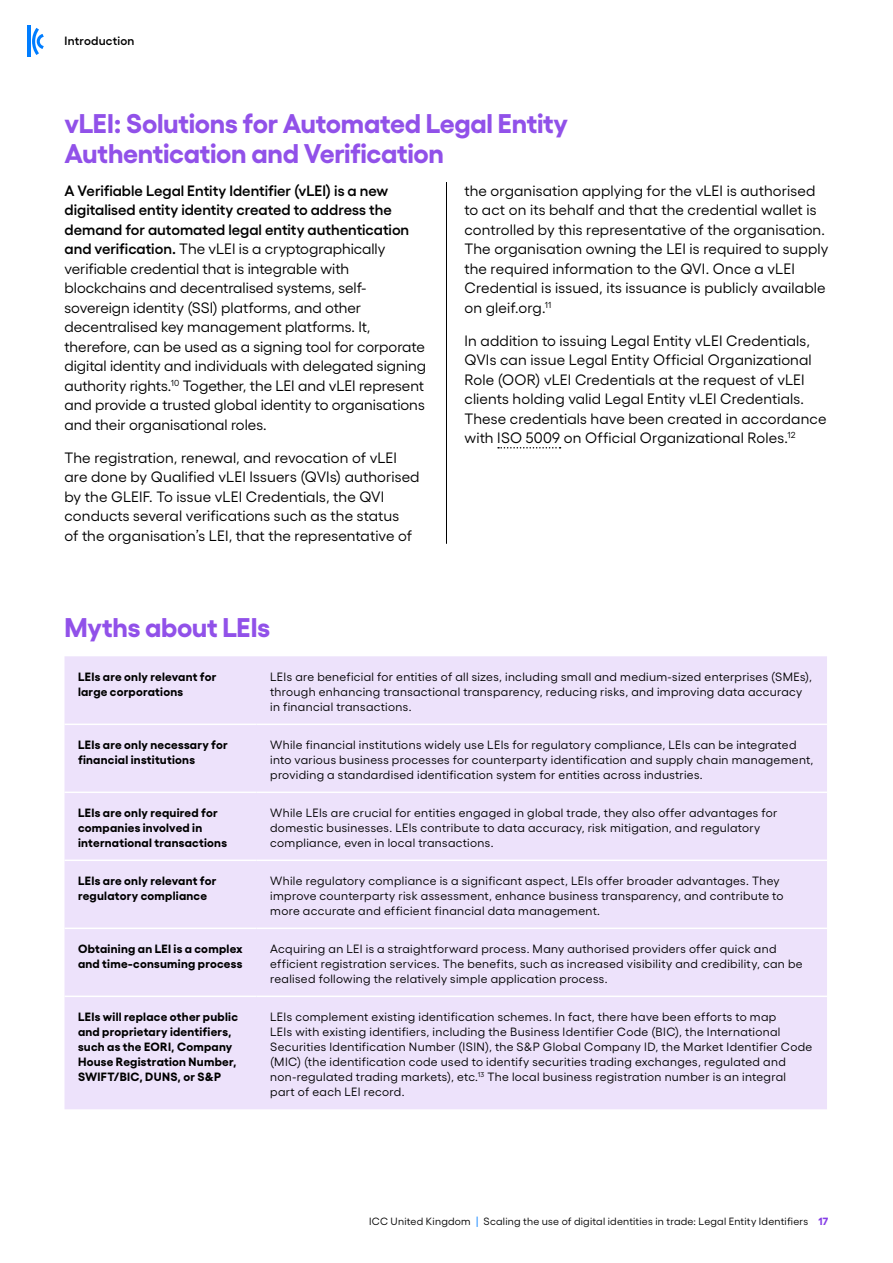
<style>
.page{position:relative;width:893px;height:1263px;background:#fff}
.page>*{position:absolute;margin:0;border:0;box-sizing:border-box;transform-origin:0 0}
.t1{font:700 27px/30px "Gellix";letter-spacing:-.015em;color:#9151e9}
.t2{font:15px/19.5px "Gellix";color:#000}
.t3{font:12px/15px "Gellix";letter-spacing:.025em;color:#000}
.t4{font:700 12px/15px "Gellix";letter-spacing:.02em;color:#000}
.t5{font:600 12px "Gellix";letter-spacing:.02em;color:#000}
.t6{font:10.5px "Gellix";letter-spacing:.02em;color:#000}
.s1{font-weight:600}
.s2{color:#007dff}
.s3{font-weight:700;color:#853ee6}
</style>
<div class="page">
<svg style="left:498px;top:447px;width:62px;height:1px"></svg>
<hr style="left:446px;top:182px;width:1px;height:362px;background:#000">
<div style="left:64px;top:656px;width:763px;height:453px;background:#ede2fb"></div>
<hr style="left:64px;top:723px;width:193px;height:2px;background:#fff">
<hr style="left:257px;top:723px;width:570px;height:2px;background:#fff">
<hr style="left:64px;top:791px;width:193px;height:2px;background:#fff">
<hr style="left:257px;top:791px;width:570px;height:2px;background:#fff">
<hr style="left:64px;top:859px;width:193px;height:2px;background:#fff">
<hr style="left:257px;top:859px;width:570px;height:2px;background:#fff">
<hr style="left:64px;top:927px;width:193px;height:2px;background:#fff">
<hr style="left:257px;top:927px;width:570px;height:2px;background:#fff">
<hr style="left:64px;top:995px;width:193px;height:2px;background:#fff">
<hr style="left:257px;top:995px;width:570px;height:2px;background:#fff">
<hr style="left:27px;top:26px;width:3px;height:31px;background:#007dff">
<svg style="left:32px;top:28px;width:12px;height:27px"></svg>
<p class="t5" style="left:64px;top:31px;width:71px">Introduction</p>
<h1 class="t1" style="left:64px;top:105px;width:505px">vLEI: Solutions for Automated Legal Entity<br>Authentication and Verification</h1>
<p class="t2" style="left:64px;top:179px;width:363px"><span class="s1">A Verifiable Legal Entity Identifier (vLEI) is a new digitalised entity identity created to address the demand for automated legal entity authentication and verification.</span> The vLEI is a cryptographically verifiable credential that is integrable with blockchains and decentralised systems, self&shy;sovereign identity (SSI) platforms, and other decentralised key management platforms. It, therefore, can be used as a signing tool for corporate digital identity and individuals with delegated signing authority rights.<sup>10</sup> Together, the LEI and vLEI represent and provide a trusted global identity to organisations and their organisational roles.</p>
<p class="t2" style="left:65px;top:446px;width:357px">The registration, renewal, and revocation of vLEI are done by Qualified vLEI Issuers (QVIs) authorised by the GLEIF. To issue vLEI Credentials, the QVI conducts several verifications such as the status<br>of the organisation’s LEI, that the representative of</p>
<p class="t2" style="left:464px;top:179px;width:365px">the organisation applying for the vLEI is authorised to act on its behalf and that the credential wallet is controlled by this representative of the organisation.<br>The organisation owning the LEI is required to supply the required information to the QVI. Once a vLEI Credential is issued, its issuance is publicly available on gleif.org.<sup>11</sup></p>
<p class="t2" style="left:464px;top:329px;width:364px">In addition to issuing Legal Entity vLEI Credentials, QVIs can issue Legal Entity Official Organizational Role (OOR) vLEI Credentials at the request of vLEI clients holding valid Legal Entity vLEI Credentials.<br>These credentials have been created in accordance with ISO 5009 on Official Organizational Roles.<sup>12</sup></p>
<h1 class="t1" style="left:64px;top:609px;width:207px">Myths about LEIs</h1>
<p class="t4" style="left:78px;top:668px;width:140px">LEIs are only relevant for large corporations</p>
<p class="t3" style="left:270px;top:668px;width:543px">LEIs are beneficial for entities of all sizes, including small and medium-sized enterprises (SMEs), through enhancing transactional transparency, reducing risks, and improving data accuracy in financial transactions.</p>
<p class="t4" style="left:78px;top:736px;width:151px">LEIs are only necessary for financial institutions</p>
<p class="t3" style="left:270px;top:736px;width:545px">While financial institutions widely use LEIs for regulatory compliance, LEIs can be integrated into various business processes for counterparty identification and supply chain management, providing a standardised identification system for entities across industries.</p>
<p class="t4" style="left:78px;top:804px;width:151px">LEIs are only required for companies involved in international transactions</p>
<p class="t3" style="left:270px;top:804px;width:509px">While LEIs are crucial for entities engaged in global trade, they also offer advantages for domestic businesses. LEIs contribute to data accuracy, risk mitigation, and regulatory compliance, even in local transactions.</p>
<p class="t4" style="left:78px;top:872px;width:140px">LEIs are only relevant for regulatory compliance</p>
<p class="t3" style="left:270px;top:872px;width:515px">While regulatory compliance is a significant aspect, LEIs offer broader advantages. They improve counterparty risk assessment, enhance business transparency, and contribute to more accurate and efficient financial data management.</p>
<p class="t4" style="left:78px;top:940px;width:166px">Obtaining an LEI is a complex and time-consuming process</p>
<p class="t3" style="left:270px;top:940px;width:534px">Acquiring an LEI is a straightforward process. Many authorised providers offer quick and efficient registration services. The benefits, such as increased visibility and credibility, can be realised following the relatively simple application process.</p>
<p class="t4" style="left:78px;top:1008px;width:161px">LEIs will replace other public and proprietary identifiers, such as the EORI, Company<br>House Registration Number,<br>SWIFT/BIC, DUNS, or S&amp;P</p>
<p class="t3" style="left:270px;top:1008px;width:544px">LEIs complement existing identification schemes. In fact, there have been efforts to map<br>LEIs with existing identifiers, including the Business Identifier Code (BIC), the International Securities Identification Number (ISIN), the S&amp;P Global Company ID, the Market Identifier Code (MIC) (the identification code used to identify securities trading exchanges, regulated and non-regulated trading markets), etc.<sup>13</sup> The local business registration number is an integral part of each LEI record.</p>
<p class="t6" style="left:369px;top:1214px;width:461px">ICC United Kingdom <span class="s2">|</span> Scaling the use of digital identities in trade: Legal Entity Identifiers <span class="s3">17</span></p>
</div>
